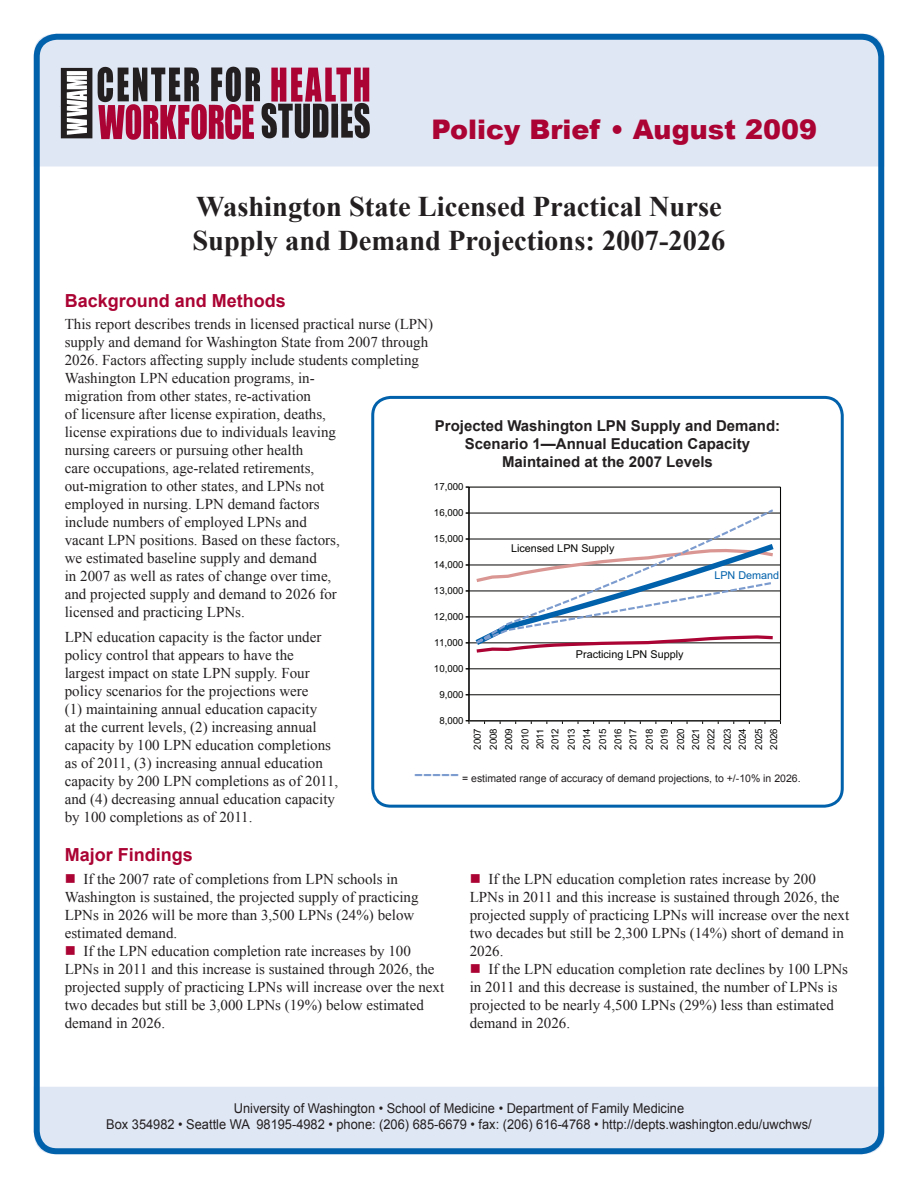
<style>
.page{position:relative;width:918px;height:1188px;background:#fff}
.page>*{position:absolute;margin:0;border:0;box-sizing:border-box;transform-origin:0 0}
.PB_Title{font:700 28.5px/34.2px "Times New Roman";color:#231f20}
.t1{font:900 27px "Arial";color:#ab0333}
.Footnote_for_Figure{font:27px "Arial";color:#7c9bce}
.Heading_1__red{font:700 18px "Arial";color:#ab0333}
.Text{font:15px/18px "Times New Roman";color:#231f20}
.Text_with_above_spac{font:15px/18px "Times New Roman";color:#231f20}
.Table_Figure_title{font:700 15px/18px "Arial";color:#231f20;text-align:center}
.t2{font:13.5px "Arial";color:#231f20;scale:.95 1}
.t3{font:10.8px "Arial";color:#050504}
.t4{font:10.8px "Arial";color:#0161ab}
.Footnote_for_Figure-2{font:10.5px "Arial";color:#231f20}
.t5{font:9.75px/15.1px "Arial";color:#050504}
.s1{color:#ab0333}
.s2{font-family:"Helvetica"}
</style>
<div class="page">
<div style="left:34px;top:34px;width:850px;height:132px;background:#e0e7f4"></div>
<div style="left:34px;top:1087px;width:850px;height:67px;background:#e0e7f4"></div>
<div style="left:34px;top:34px;width:850px;height:1120px;border:6px solid #0161ab;border-radius:20px"></div>
<img style="left:96px;top:102px;width:273px;height:38px">
<img style="left:268px;top:67px;width:101px;height:36px">
<img style="left:59px;top:67px;width:35px;height:72px">
<img style="left:95px;top:67px;width:169px;height:36px">
<hr style="left:469px;top:487px;width:312px;height:1px;background:#050504">
<hr style="left:780px;top:487px;width:1px;height:234px;background:#050504">
<hr style="left:469px;top:695px;width:312px;height:1px;background:#050504">
<hr style="left:469px;top:669px;width:312px;height:1px;background:#050504">
<hr style="left:468px;top:487px;width:2px;height:234px;background:#050504">
<hr style="left:469px;top:720px;width:312px;height:1px;background:#050504">
<svg style="left:466px;top:507px;width:314px;height:148px"></svg>
<div style="left:371px;top:396px;width:473px;height:412px;border:3px solid #0161ab;border-radius:18px"></div>
<p class="t1" style="left:432px;top:114px;width:387px">Policy Brief • August 2009</p>
<p class="PB_Title" style="left:192px;top:188px;width:535px">Washington State Licensed Practical Nurse<br>Supply and Demand Projections: 2007-2026</p>
<p class="Heading_1__red" style="left:65px;top:289px;width:223px">Background and Methods</p>
<p class="Text" style="left:65px;top:315px;width:370px">This report describes trends in licensed practical nurse (LPN) supply and demand for Washington State from 2007 through 2026. Factors affecting supply include students completing Washington LPN education programs, in-<br>migration from other states, re-activation<br>of licensure after license expiration, deaths,<br>license expirations due to individuals leaving<br>nursing careers or pursuing other health<br>care occupations, age-related retirements,<br>out-migration to other states, and LPNs not<br>employed in nursing. LPN demand factors<br>include numbers of employed LPNs and<br>vacant LPN positions. Based on these factors,<br>we estimated baseline supply and demand<br>in 2007 as well as rates of change over time,<br>and projected supply and demand to 2026 for<br>licensed and practicing LPNs.</p>
<p class="Text_with_above_spac" style="left:65px;top:627px;width:275px">LPN education capacity is the factor under policy control that appears to have the<br>largest impact on state LPN supply. Four policy scenarios for the projections were<br>(1) maintaining annual education capacity<br>at the current levels, (2) increasing annual capacity by 100 LPN education completions as of 2011, (3) increasing annual education capacity by 200 LPN completions as of 2011, and (4) decreasing annual education capacity by 100 completions as of 2011.</p>
<p class="Heading_1__red" style="left:65px;top:843px;width:130px">Major Findings</p>
<p class="Text" style="left:65px;top:869px;width:355px"><span class="s1">■</span> If the 2007 rate of completions from LPN schools in Washington is sustained, the projected supply of practicing LPNs in 2026 will be more than 3,500 LPNs (24%) below estimated demand.</p>
<p class="Text" style="left:65px;top:941px;width:381px"><span class="s1">■</span> If the LPN education completion rate increases by 100<br>LPNs in 2011 and this increase is sustained through 2026, the projected supply of practicing LPNs will increase over the next two decades but still be 3,000 LPNs (19%) below estimated demand in 2026.</p>
<p class="Table_Figure_title" style="left:435px;top:418px;width:347px">Projected Washington LPN Supply and Demand:<br>Scenario 1—Annual Education Capacity<br>Maintained at the 2007 Levels</p>
<p class="t5" style="left:434px;top:480px;width:31px">17,000</p>
<p class="t5" style="left:434px;top:506px;width:31px">16,000</p>
<p class="t5" style="left:434px;top:532px;width:31px">15,000</p>
<p class="t3" style="left:511px;top:544px;width:105px">Licensed LPN Supply</p>
<p class="t5" style="left:434px;top:558px;width:31px">14,000</p>
<p class="t4" style="left:714px;top:571px;width:66px">LPN Demand</p>
<p class="t5" style="left:434px;top:584px;width:31px">13,000</p>
<p class="t5" style="left:434px;top:610px;width:31px">12,000</p>
<p class="t5" style="left:434px;top:636px;width:31px">11,000</p>
<p class="t3" style="left:576px;top:650px;width:109px">Practicing LPN Supply</p>
<p class="t5" style="left:434px;top:662px;width:31px">10,000</p>
<p class="t5" style="left:439px;top:688px;width:26px">9,000</p>
<p class="t5" style="left:439px;top:714px;width:26px">8,000</p>
<p class="t5" style="left:470px;top:750px;width:23px;line-height:16.2px;rotate:-90deg">2007<br>2008</p>
<p class="t5" style="left:501px;top:750px;width:23px;line-height:16.2px;rotate:-90deg">2009<br>2010</p>
<p class="t5" style="left:533px;top:750px;width:23px;rotate:-90deg">201<span class="s2">1<br></span>2012</p>
<p class="t5" style="left:565px;top:750px;width:23px;rotate:-90deg">2013<br>2014</p>
<p class="t5" style="left:596px;top:750px;width:23px;text-align:justify;rotate:-90deg">2015<br>2016<br>2017</p>
<p class="t5" style="left:643px;top:750px;width:23px;rotate:-90deg">2018<br>2019</p>
<p class="t5" style="left:674px;top:750px;width:23px;text-align:justify;rotate:-90deg">2020<br>2021<br>2022</p>
<p class="t5" style="left:721px;top:750px;width:23px;rotate:-90deg">2023<br>2024</p>
<p class="t5" style="left:752px;top:750px;width:23px;rotate:-90deg">2025<br>2026</p>
<p class="Footnote_for_Figure" style="left:414px;top:755px;width:46px">-----</p>
<p class="Footnote_for_Figure-2" style="left:462px;top:772px;width:340px">= estimated range of accuracy of demand projections, to +/-10% in 2026.</p>
<p class="Text" style="left:470px;top:869px;width:381px"><span class="s1">■</span> If the LPN education completion rates increase by 200<br>LPNs in 2011 and this increase is sustained through 2026, the projected supply of practicing LPNs will increase over the next two decades but still be 2,300 LPNs (14%) short of demand in 2026.</p>
<p class="Text" style="left:470px;top:959px;width:380px"><span class="s1">■</span> If the LPN education completion rate declines by 100 LPNs in 2011 and this decrease is sustained, the number of LPNs is projected to be nearly 4,500 LPNs (29%) less than estimated demand in 2026.</p>
<p class="t2" style="left:234px;top:1099px;width:476px">University of Washington • School of Medicine • Department of Family Medicine</p>
<p class="t2" style="left:106px;top:1116px;width:744px">Box 354982 • Seattle WA 98195-4982 • phone: (206) 685-6679 • fax: (206) 616-4768 • http://depts.washington.edu/uwchws/</p>
</div>
